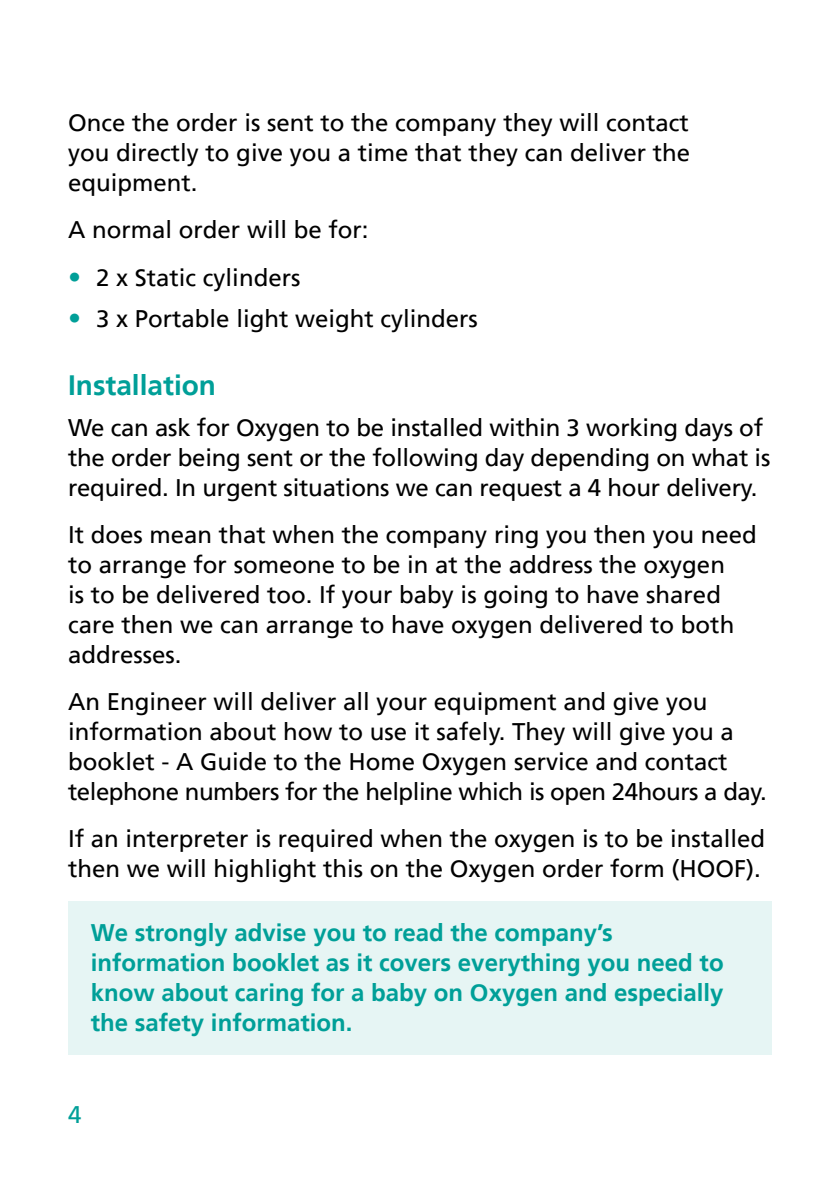
<style>
.page{position:relative;width:840px;height:1191px;background:#fff}
.page>*{position:absolute;margin:0;border:0;box-sizing:border-box;transform-origin:0 0}
.Main_Headings{font:700 28px "Frutiger LT";color:#009f98}
.Body_Text{font:24px/30px "Frutiger LT";color:#000}
.Boxed_text{font:700 24px/30px "Frutiger LT";color:#009f98}
.t1{font:24px "Frutiger LT";color:#009f98}
.s1{font-size:26px;color:#009f98}
</style>
<div class="page">
<div style="left:68px;top:901px;width:703px;height:153px;background:#e6f5f4"></div>
<p class="Body_Text" style="left:68px;top:108px;width:623px;text-align:justify">Once the order is sent to the company they will contact you directly to give you a time that they can deliver the equipment.</p>
<p class="Body_Text" style="left:68px;top:215px;width:302px">A normal order will be for:</p>
<p class="Body_Text" style="left:68px;top:262px;width:234px"><span class="s1">•</span> 2 x Static cylinders</p>
<p class="Body_Text" style="left:68px;top:304px;width:411px"><span class="s1">•</span> 3 x Portable light weight cylinders</p>
<p class="Main_Headings" style="left:68px;top:368px;width:149px">Installation</p>
<p class="Body_Text" style="left:68px;top:412px;width:703px">We can ask for Oxygen to be installed within 3 working days of the order being sent or the following day depending on what is required. In urgent situations we can request a 4 hour delivery.</p>
<p class="Body_Text" style="left:68px;top:519px;width:690px">It does mean that when the company ring you then you need to arrange for someone to be in at the address the oxygen<br>is to be delivered too. If your baby is going to have shared care then we can arrange to have oxygen delivered to both addresses.</p>
<p class="Body_Text" style="left:68px;top:686px;width:699px">An Engineer will deliver all your equipment and give you information about how to use it safely. They will give you a booklet - A Guide to the Home Oxygen service and contact telephone numbers for the helpline which is open 24hours a day.</p>
<p class="Body_Text" style="left:68px;top:823px;width:698px">If an interpreter is required when the oxygen is to be installed then we will highlight this on the Oxygen order form (HOOF).</p>
<p class="Boxed_text" style="left:91px;top:918px;width:634px">We strongly advise you to read the company’s information booklet as it covers everything you need to know about caring for a baby on Oxygen and especially the safety information.</p>
<p class="t1" style="left:68px;top:1101px;width:15px">4</p>
</div>
